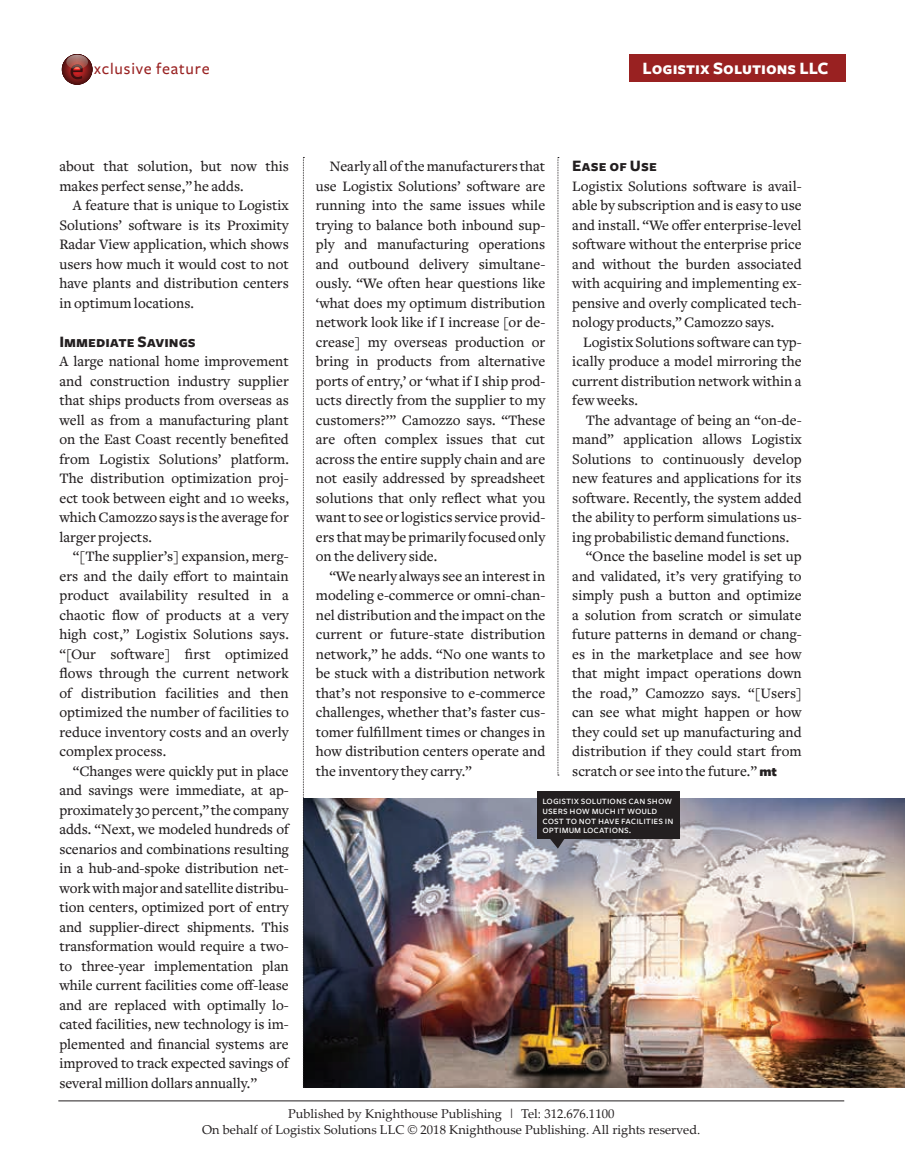
<style>
.page{position:relative;width:905px;height:1161px;background:#fff}
.page>*{position:absolute;margin:0;border:0;box-sizing:border-box;transform-origin:0 0}
.t1{font:18px "Freight Sans Bold SC";letter-spacing:.005em;color:#fff}
.MT_SUBHEAD{font:16.5px "Freight Sans Bold SC";color:#231f20}
.MT_BODY_TEXT{font:500 16.5px "Freight Sans";letter-spacing:.05em;color:#992121}
.MT_BODY_TEXT-2{font:500 15px/19.5px "Freight Text";color:#231f20;text-align:justify}
.t2{font:12.75px/15.3px "Palatino Linotype";color:#231f20;text-align:center}
.MT_PHOTO_CAPTION{font:11.1px/9.6px "Freight Sans Medium SC";color:#fff}
.s1{font-family:"Freight Sans";font-weight:900;font-size:13.8px}
</style>
<div class="page">
<img style="left:304px;top:799px;width:600px;height:288px">
<div style="left:537px;top:791px;width:142px;height:47px;background:#231f20"></div>
<svg style="left:549px;top:838px;width:16px;height:11px"></svg>
<svg style="left:557px;top:157px;width:2px;height:619px"></svg>
<div style="left:62px;top:54px;width:30px;height:31px;background:#4c1010;border-radius:50%"></div>
<div style="left:62px;top:54px;width:30px;height:30px;background:#4e1010;border-radius:50%"></div>
<div style="left:62px;top:55px;width:30px;height:29px;background:#511211;border-radius:50%"></div>
<div style="left:63px;top:55px;width:29px;height:29px;background:#531212;border-radius:50%"></div>
<div style="left:63px;top:55px;width:28px;height:29px;background:#571413;border-radius:50%"></div>
<div style="left:63px;top:55px;width:28px;height:28px;background:#581413;border-radius:50%"></div>
<div style="left:63px;top:56px;width:28px;height:27px;background:#5b1514;border-radius:50%"></div>
<div style="left:64px;top:56px;width:27px;height:27px;background:#5e1515;border-radius:50%"></div>
<div style="left:64px;top:56px;width:26px;height:27px;background:#601616;border-radius:50%"></div>
<div style="left:64px;top:56px;width:26px;height:26px;background:#631716;border-radius:50%"></div>
<div style="left:65px;top:57px;width:25px;height:25px;background:#671918;border-radius:50%"></div>
<div style="left:65px;top:57px;width:24px;height:25px;background:#6b1918;border-radius:50%"></div>
<div style="left:65px;top:58px;width:24px;height:23px;background:#701819;border-radius:50%"></div>
<div style="left:66px;top:58px;width:23px;height:23px;background:#731919;border-radius:50%"></div>
<svg style="left:66px;top:55px;width:22px;height:24px"></svg>
<div style="left:629px;top:54px;width:216px;height:28px;background:#992121"></div>
<svg style="left:303px;top:157px;width:1px;height:931px"></svg>
<hr style="left:58px;top:1101px;width:786px;height:1px;background:#231f20">
<p class="MT_BODY_TEXT" style="left:94px;top:60px;width:117px">xclusive feature</p>
<p class="t1" style="left:642px;top:59px;width:188px">Logistix Solutions LLC</p>
<p class="MT_BODY_TEXT-2" style="left:59px;top:157px;width:231px">about that solution, but now this makes perfect sense,” he adds.</p>
<p class="MT_BODY_TEXT-2" style="left:59px;top:196px;width:231px;text-indent:14px">A feature that is unique to Logistix Solutions’ software is its Proximity Radar View application, which shows users how much it would cost to not have plants and distribution centers in optimum locations.</p>
<p class="MT_SUBHEAD" style="left:59px;top:332px;width:138px">Immediate Savings</p>
<p class="MT_BODY_TEXT-2" style="left:59px;top:352px;width:231px">A large national home improvement and construction industry supplier that ships products from overseas as well as from a manufacturing plant on the East Coast recently benefited from Logistix Solutions’ platform.<br>The distribution optimization proj&shy;ect took between eight and 10 weeks, which Camozzo says is the average for larger projects.</p>
<p class="MT_BODY_TEXT-2" style="left:59px;top:547px;width:231px;text-indent:14px">“[The supplier’s] expansion, merg&shy;ers and the daily effort to maintain product availability resulted in a chaotic flow of products at a very high cost,” Logistix Solutions says. “[Our software] first optimized flows through the current network of distribution facilities and then optimized the number of facilities to reduce inventory costs and an overly complex process.</p>
<p class="MT_BODY_TEXT-2" style="left:59px;top:761px;width:231px;text-indent:14px">“Changes were quickly put in place and savings were immediate, at ap&shy;proximately 30 percent,” the company adds. “Next, we modeled hundreds of scenarios and combinations resulting in a hub-and-spoke distribution net&shy;work with major and satellite distribu&shy;tion centers, optimized port of entry and supplier-direct shipments. This transformation would require a two&shy;to three-year implementation plan while current facilities come off-lease and are replaced with optimally lo&shy;cated facilities, new technology is im&shy;plemented and financial systems are improved to track expected savings of several million dollars annually.”</p>
<p class="MT_BODY_TEXT-2" style="left:316px;top:157px;width:231px;text-indent:14px">Nearly all of the manufacturers that use Logistix Solutions’ software are running into the same issues while trying to balance both inbound sup&shy;ply and manufacturing operations and outbound delivery simultane&shy;ously. “We often hear questions like ‘what does my optimum distribution network look like if I increase [or de&shy;crease] my overseas production or bring in products from alternative ports of entry,’ or ‘what if I ship prod&shy;ucts directly from the supplier to my customers?’” Camozzo says. “These are often complex issues that cut across the entire supply chain and are not easily addressed by spreadsheet solutions that only reflect what you want to see or logistics service provid&shy;ers that may be primarily focused only on the delivery side.</p>
<p class="MT_BODY_TEXT-2" style="left:316px;top:566px;width:231px;text-indent:14px">“We nearly always see an interest in modeling e-commerce or omni-chan&shy;nel distribution and the impact on the current or future-state distribution network,” he adds. “No one wants to be stuck with a distribution network that’s not responsive to e-commerce challenges, whether that’s faster cus&shy;tomer fulfillment times or changes in how distribution centers operate and the inventory they carry.”</p>
<p class="MT_SUBHEAD" style="left:572px;top:157px;width:86px">Ease of Use</p>
<p class="MT_BODY_TEXT-2" style="left:572px;top:176px;width:231px">Logistix Solutions software is avail-</p>
<p class="MT_BODY_TEXT-2" style="left:572px;top:196px;width:231px">able by subscription and is easy to use</p>
<p class="MT_BODY_TEXT-2" style="left:572px;top:215px;width:231px">and install. “We offer enterprise-level</p>
<p class="MT_BODY_TEXT-2" style="left:572px;top:235px;width:231px">software without the enterprise price</p>
<p class="MT_BODY_TEXT-2" style="left:572px;top:254px;width:231px">and without the burden associated</p>
<p class="MT_BODY_TEXT-2" style="left:572px;top:274px;width:231px">with acquiring and implementing ex-</p>
<p class="MT_BODY_TEXT-2" style="left:572px;top:293px;width:231px">pensive and overly complicated tech-</p>
<p class="MT_BODY_TEXT-2" style="left:572px;top:313px;width:203px">nology products,” Camozzo says.</p>
<p class="MT_BODY_TEXT-2" style="left:583px;top:332px;width:220px">Logistix Solutions software can typ-</p>
<p class="MT_BODY_TEXT-2" style="left:572px;top:352px;width:231px">ically produce a model mirroring the</p>
<p class="MT_BODY_TEXT-2" style="left:572px;top:371px;width:231px">current distribution network within a</p>
<p class="MT_BODY_TEXT-2" style="left:572px;top:391px;width:67px">few weeks.</p>
<p class="MT_BODY_TEXT-2" style="left:585px;top:410px;width:217px">The advantage of being an “on-de-</p>
<p class="MT_BODY_TEXT-2" style="left:572px;top:430px;width:231px">mand” application allows Logistix</p>
<p class="MT_BODY_TEXT-2" style="left:572px;top:449px;width:231px">Solutions to continuously develop</p>
<p class="MT_BODY_TEXT-2" style="left:572px;top:469px;width:231px">new features and applications for its</p>
<p class="MT_BODY_TEXT-2" style="left:572px;top:488px;width:231px">software. Recently, the system added</p>
<p class="MT_BODY_TEXT-2" style="left:572px;top:508px;width:231px">the ability to perform simulations us-</p>
<p class="MT_BODY_TEXT-2" style="left:572px;top:527px;width:218px">ing probabilistic demand functions.</p>
<p class="MT_BODY_TEXT-2" style="left:585px;top:547px;width:217px">“Once the baseline model is set up</p>
<p class="MT_BODY_TEXT-2" style="left:572px;top:566px;width:231px">and validated, it’s very gratifying to</p>
<p class="MT_BODY_TEXT-2" style="left:572px;top:586px;width:231px">simply push a button and optimize</p>
<p class="MT_BODY_TEXT-2" style="left:572px;top:605px;width:231px">a solution from scratch or simulate</p>
<p class="MT_BODY_TEXT-2" style="left:572px;top:625px;width:231px">future patterns in demand or chang-</p>
<p class="MT_BODY_TEXT-2" style="left:572px;top:644px;width:231px">es in the marketplace and see how</p>
<p class="MT_BODY_TEXT-2" style="left:572px;top:664px;width:231px">that might impact operations down</p>
<p class="MT_BODY_TEXT-2" style="left:572px;top:683px;width:231px">the road,” Camozzo says. “[Users]</p>
<p class="MT_BODY_TEXT-2" style="left:572px;top:703px;width:231px">can see what might happen or how</p>
<p class="MT_BODY_TEXT-2" style="left:572px;top:722px;width:231px">they could set up manufacturing and</p>
<p class="MT_BODY_TEXT-2" style="left:572px;top:742px;width:231px">distribution if they could start from</p>
<p class="MT_BODY_TEXT-2" style="left:572px;top:761px;width:206px">scratch or see into the future.” <span class="s1">mt</span></p>
<p class="MT_PHOTO_CAPTION" style="left:542px;top:796px;width:132px">logistix solutions can show users how much it would cost to not have facilities in optimum locations.</p>
<p class="t2" style="left:202px;top:1106px;width:499px">Published by Knighthouse Publishing | Tel: 312.676.1100<br>On behalf of Logistix Solutions LLC © 2018 Knighthouse Publishing. All rights reserved.</p>
</div>
